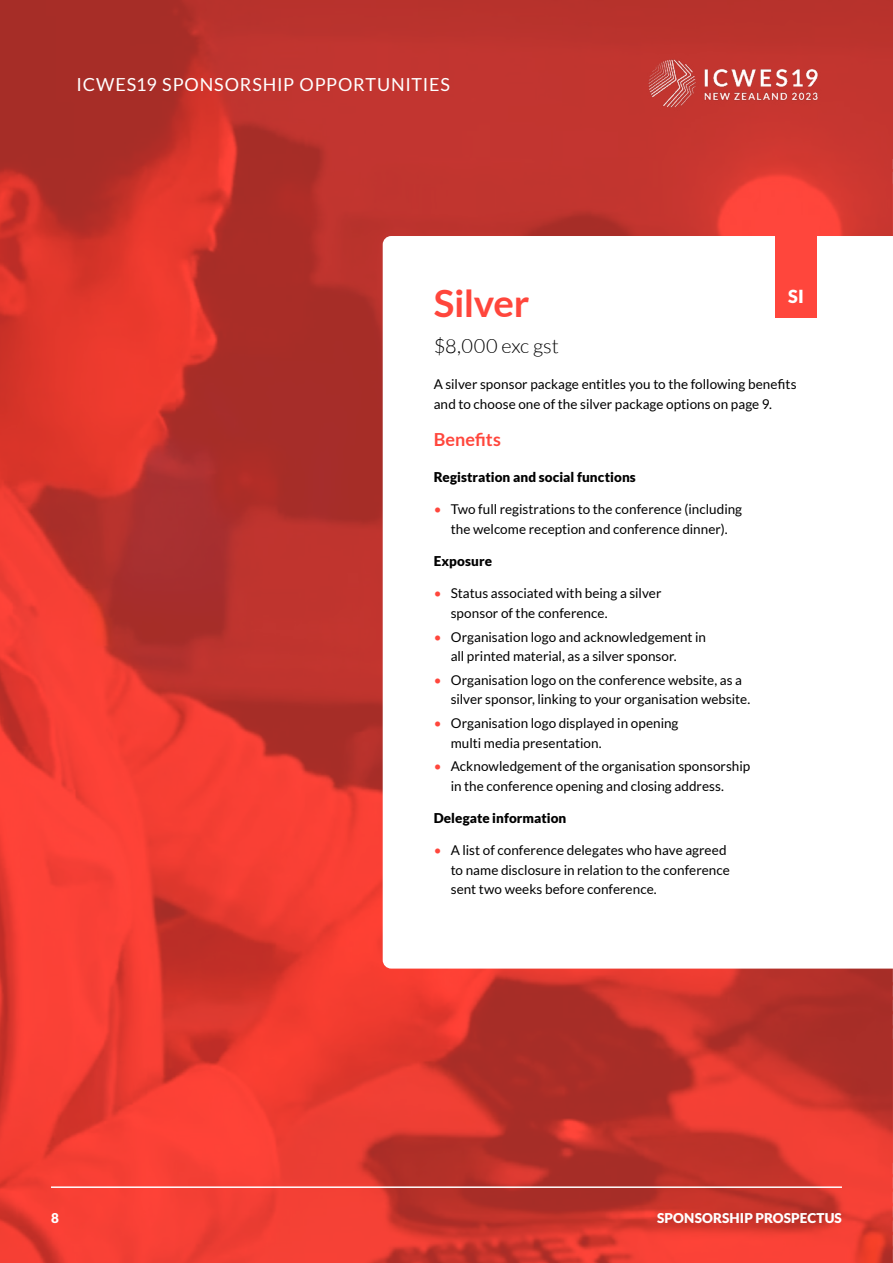
<style>
.page{position:relative;width:893px;height:1263px;background:#fff}
.page>*{position:absolute;margin:0;border:0;box-sizing:border-box;transform-origin:0 0}
.t1{font:700 37.5px "Lato";letter-spacing:-.01em;color:#ff463c}
.t2{font:300 19.5px "Lato";letter-spacing:-.005em;color:#000}
.t3{font:18px "Lato";letter-spacing:.045em;color:#fff}
.t4{font:700 18px "Lato";letter-spacing:.005em;color:#ff463c}
.t5{font:900 18px "Lato";color:#fff}
.t6{font:13.5px/19.5px "Lato";color:#000}
.t7{font:900 13.5px "Lato";letter-spacing:.005em;color:#000}
.t8{font:900 13.5px "Lato";letter-spacing:.005em;color:#fff}
.s1{color:#ff463c}
</style>
<div class="page">
<img style="left:0;top:0;width:892px;height:1263px">
<img style="left:892px;top:159px;width:1px;height:1104px">
<svg style="left:383px;top:236px;width:508px;height:732px"></svg>
<svg style="left:891px;top:234px;width:2px;height:739px"></svg>
<div style="left:775px;top:236px;width:41px;height:82px;background:#ff463c"></div>
<hr style="left:51px;top:1186px;width:791px;height:2px;background:#fff">
<img style="left:635px;top:45px;width:196px;height:76px">
<h3 class="t3" style="left:77px;top:74px;width:375px">ICWES19 SPONSORSHIP OPPORTUNITIES</h3>
<h1 class="t1" style="left:434px;top:282px;width:97px">Silver</h1>
<h2 class="t2" style="left:434px;top:335px;width:127px">$8,000 exc gst</h2>
<p class="t6" style="left:434px;top:374px;width:364px">A silver sponsor package entitles you to the following benefits and to choose one of the silver package options on page 9.</p>
<h3 class="t4" style="left:434px;top:429px;width:69px">Benefits</h3>
<p class="t7" style="left:434px;top:469px;width:204px">Registration and social functions</p>
<p class="t6" style="left:434px;top:499px;width:310px;text-align:center"><span class="s1">•</span> Two full registrations to the conference (including the welcome reception and conference dinner).</p>
<p class="t7" style="left:434px;top:553px;width:60px">Exposure</p>
<p class="t6" style="left:451px;top:583px;width:212px;text-indent:-17px"><span class="s1">•</span> Status associated with being a silver sponsor of the conference.</p>
<p class="t6" style="left:451px;top:627px;width:257px;text-indent:-17px"><span class="s1">•</span> Organisation logo and acknowledgement in all printed material, as a silver sponsor.</p>
<p class="t6" style="left:451px;top:670px;width:301px;text-indent:-17px"><span class="s1">•</span> Organisation logo on the conference website, as a silver sponsor, linking to your organisation website.</p>
<p class="t6" style="left:451px;top:713px;width:229px;text-indent:-17px"><span class="s1">•</span> Organisation logo displayed in opening multi media presentation.</p>
<p class="t6" style="left:451px;top:756px;width:301px;text-indent:-17px"><span class="s1">•</span> Acknowledgement of the organisation sponsorship in the conference opening and closing address.</p>
<p class="t7" style="left:434px;top:810px;width:134px">Delegate information</p>
<p class="t6" style="left:451px;top:840px;width:281px;text-indent:-17px"><span class="s1">•</span> A list of conference delegates who have agreed to name disclosure in relation to the conference sent two weeks before conference.</p>
<h3 class="t5" style="left:788px;top:286px;width:17px">SI</h3>
<p class="t8" style="left:51px;top:1210px;width:9px">8</p>
<p class="t8" style="left:657px;top:1210px;width:186px">SPONSORSHIP PROSPECTUS</p>
</div>
